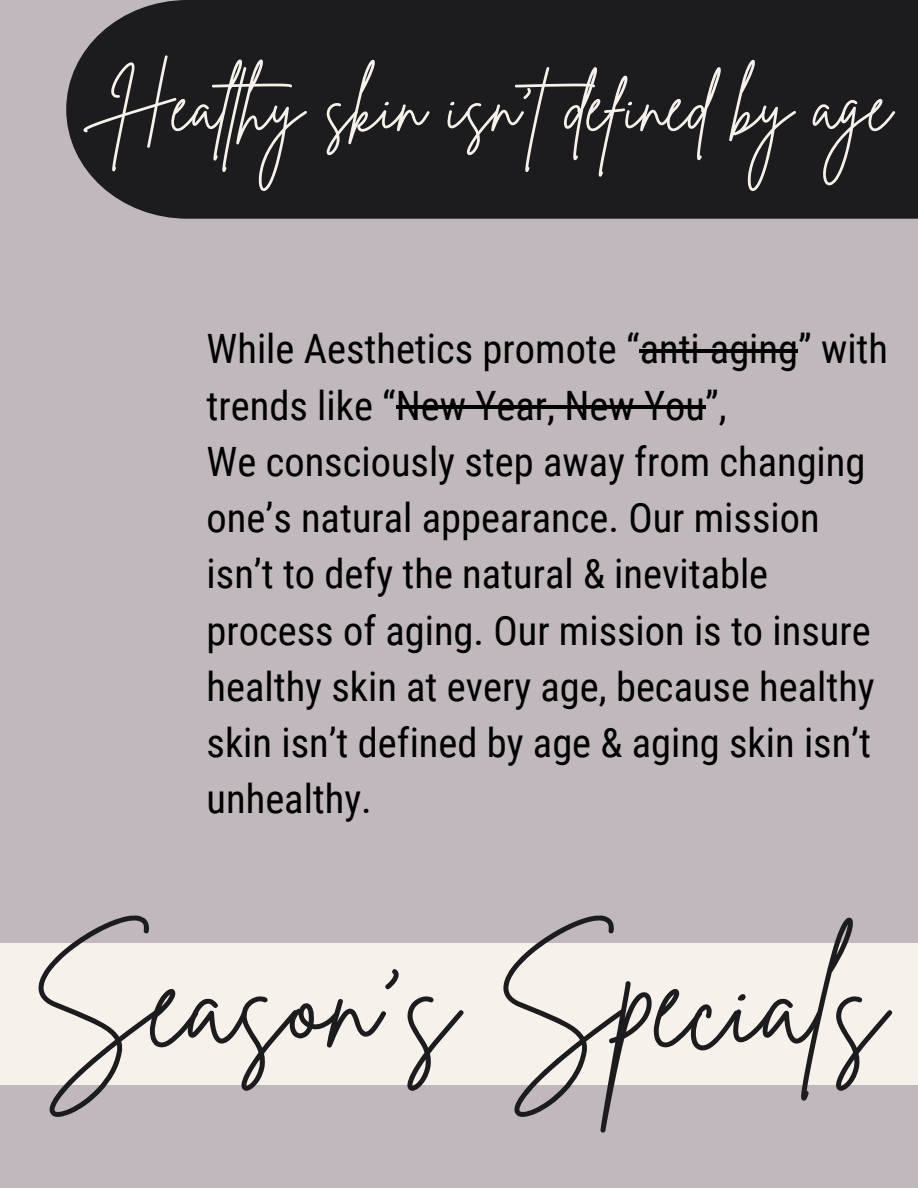
<style>
.page{position:relative;width:918px;height:1188px;background:#c0b8bd}
.page>*{position:absolute;margin:0;border:0;box-sizing:border-box;transform-origin:0 0}
.t1{font:129.3px "Brittany Signature";color:#1c1c1e}
.t2{font:71.4px "Brittany Signature";color:#f6f2eb}
.t3{font:40.5px/56.2px "Roboto Condensed";color:#000}
</style>
<div class="page">
<div style="left:66px;top:0;width:852px;height:219px;background:#1c1c1e"></div>
<hr style="left:640px;top:349px;width:158px;height:3px;background:#000">
<hr style="left:396px;top:405px;width:309px;height:3px;background:#000">
<div style="left:0;top:943px;width:918px;height:142px;background:#f6f2eb"></div>
<p class="t2" style="left:112px;top:60px;width:780px">Healthy skin isn’tdefined by age</p>
<h2 class="t3" style="left:207px;top:322px;width:683px">While Aesthetics promote “anti-aging” with trends like “New Year, New You”,</h2>
<p class="t3" style="left:207px;top:434px;width:670px">We consciously step away from changing one’s natural appearance. Our mission isn’t to defy the natural &amp; inevitable process of aging. Our mission is to insure healthy skin at every age, because healthy skin isn’t defined by age &amp; aging skin isn’t unhealthy.</p>
<h1 class="t1" style="left:32px;top:918px;width:855px">Season’s Specials</h1>
</div>
